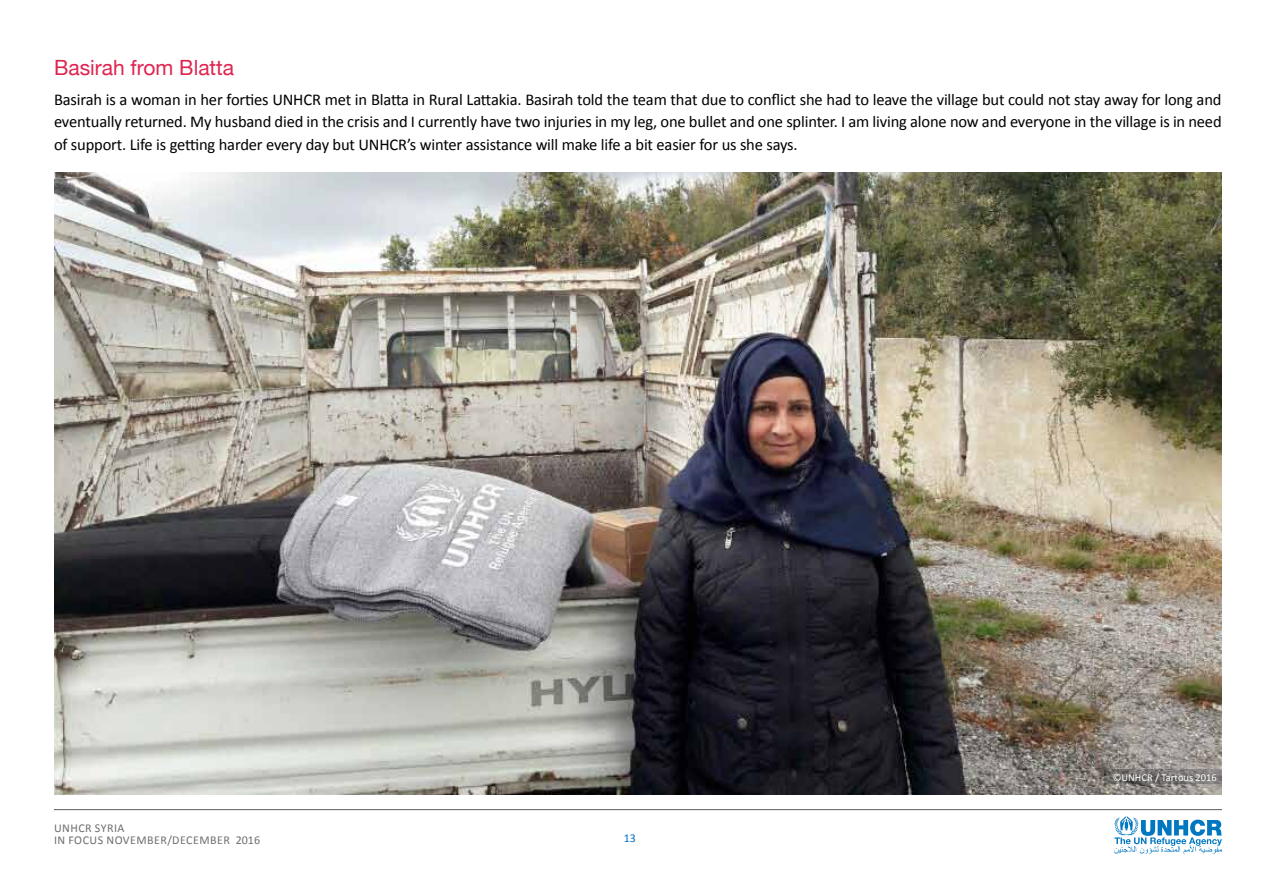
<style>
.page{position:relative;width:1276px;height:893px;background:#fff}
.page>*{position:absolute;margin:0;border:0;box-sizing:border-box;transform-origin:0 0}
.t1{font:21px "Helvetica Neue";color:#e02450}
.t2{font:16.5px/22.5px "Calibri";letter-spacing:-.01em;color:#000;text-align:justify}
.t3{font:12px "Calibri";letter-spacing:.04em;color:#6d6e71}
.t4{font:12px "Calibri";color:#006dc4}
.t5{font:10.5px "Calibri";color:#fff}
</style>
<div class="page">
<svg style="left:1114px;top:816px;width:108px;height:39px"></svg>
<hr style="left:54px;top:809px;width:1168px;height:1px;background:#6d6e71">
<img style="left:54px;top:172px;width:1168px;height:622px">
<svg style="left:1104px;top:769px;width:117px;height:15px;background:#757270"></svg>
<p class="t1" style="left:54px;top:52px;width:182px">Basirah from Blatta</p>
<p class="t2" style="left:54px;top:88px;width:1169px">Basirah is a woman in her forties UNHCR met in Blatta in Rural Lattakia. Basirah told the team that due to conflict she had to leave the village but could not stay away for long and eventually returned. My husband died in the crisis and I currently have two injuries in my leg, one bullet and one splinter I. am living alone now and everyone in the village inis need of support. Life is getting harder every day but UNHCR s’ winter assistance will make life a bit easier for us she says.</p>
<p class="t5" style="left:1112px;top:770px;width:106px">©UNHCR / Tartous 2016</p>
<p class="t3" style="left:54px;top:820px;width:72px">UNHCR Syria</p>
<p class="t3" style="left:106px;top:832px;width:124px">November/December</p>
<p class="t3" style="left:68px;top:832px;width:22px">Focus</p>
<p class="t3" style="left:236px;top:832px;width:26px">2016</p>
<p class="t3" style="left:54px;top:832px;width:6px">In</p>
<p class="t4" style="left:623px;top:831px;width:14px">13</p>
</div>
